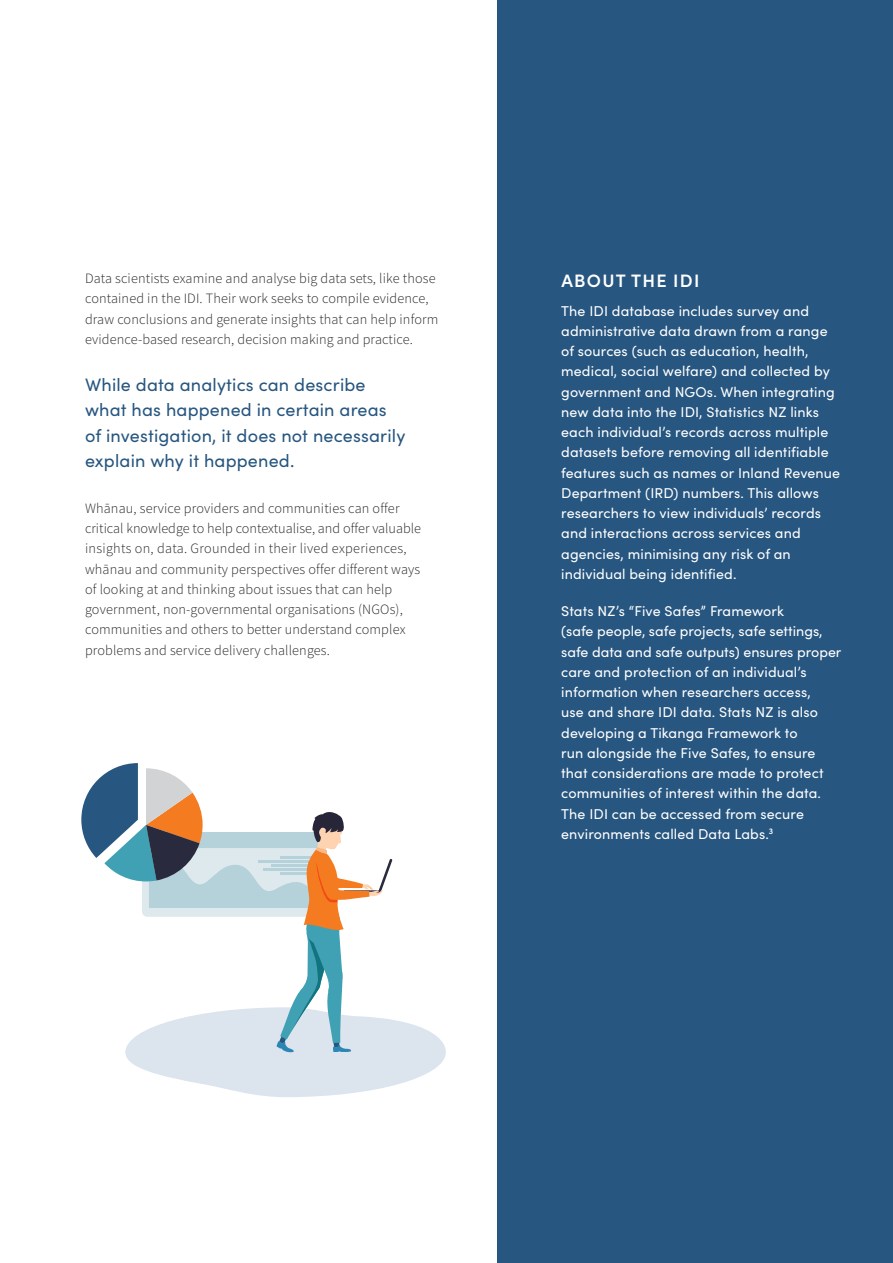
<style>
.page{position:relative;width:893px;height:1263px;background:#fff}
.page>*{position:absolute;margin:0;border:0;box-sizing:border-box;transform-origin:0 0}
.Pull_quote{font:18px/25.5px "Sofia Pro";letter-spacing:.01em;color:#275680}
.t1{font:600 18px "Sofia Pro";letter-spacing:.07em;color:#fff}
.t2{font:14.25px/20.2px "Sofia Pro";letter-spacing:.01em;color:#fff}
.Body{font:300 14.25px/20.2px "Source Sans Pro";letter-spacing:.01em;color:#292829}
</style>
<div class="page">
<div style="left:497px;top:0;width:396px;height:1263px;background:#275680"></div>
<svg style="left:81px;top:763px;width:365px;height:334px"></svg>
<p class="Body" style="left:85px;top:268px;width:355px">Data scientists examine and analyse big data sets, like those contained in the IDI. Their work seeks to compile evidence, draw conclusions and generate insights that can help inform evidence-based research, decision making and practice.</p>
<p class="Pull_quote" style="left:85px;top:371px;width:322px">While data analytics can describe what has happened in certain areas of investigation, it does not necessarily explain why it happened.</p>
<p class="Body" style="left:85px;top:498px;width:338px">Whānau, service providers and communities can offer critical knowledge to help contextualise, and offer valuable insights on, data. Grounded in their lived experiences, whānau and community perspectives offer different ways of looking at and thinking about issues that can help government, non-governmental organisations (NGOs), communities and others to better understand complex problems and service delivery challenges.</p>
<p class="t1" style="left:561px;top:267px;width:140px">ABOUT THE IDI</p>
<p class="t2" style="left:561px;top:300px;width:280px">The IDI database includes survey and administrative data drawn from a range of sources (such as education, health, medical, social welfare) and collected by government and NGOs. When integrating new data into the IDI, Statistics NZ links each individual’s records across multiple datasets before removing all identifiable features such as names or Inland Revenue Department (IRD) numbers. This allows researchers to view individuals’ records and interactions across services and agencies, minimising any risk of an individual being identified.</p>
<p class="t2" style="left:561px;top:600px;width:282px">Stats NZ’s “Five Safes” Framework<br>(safe people, safe projects, safe settings, safe data and safe outputs) ensures proper care and protection of an individual’s information when researchers access,<br>use and share IDI data. Stats NZ is also developing a Tikanga Framework to<br>run alongside the Five Safes, to ensure that considerations are made to protect communities of interest within the data.<br>The IDI can be accessed from secure environments called Data Labs.<sup>3</sup></p>
</div>
